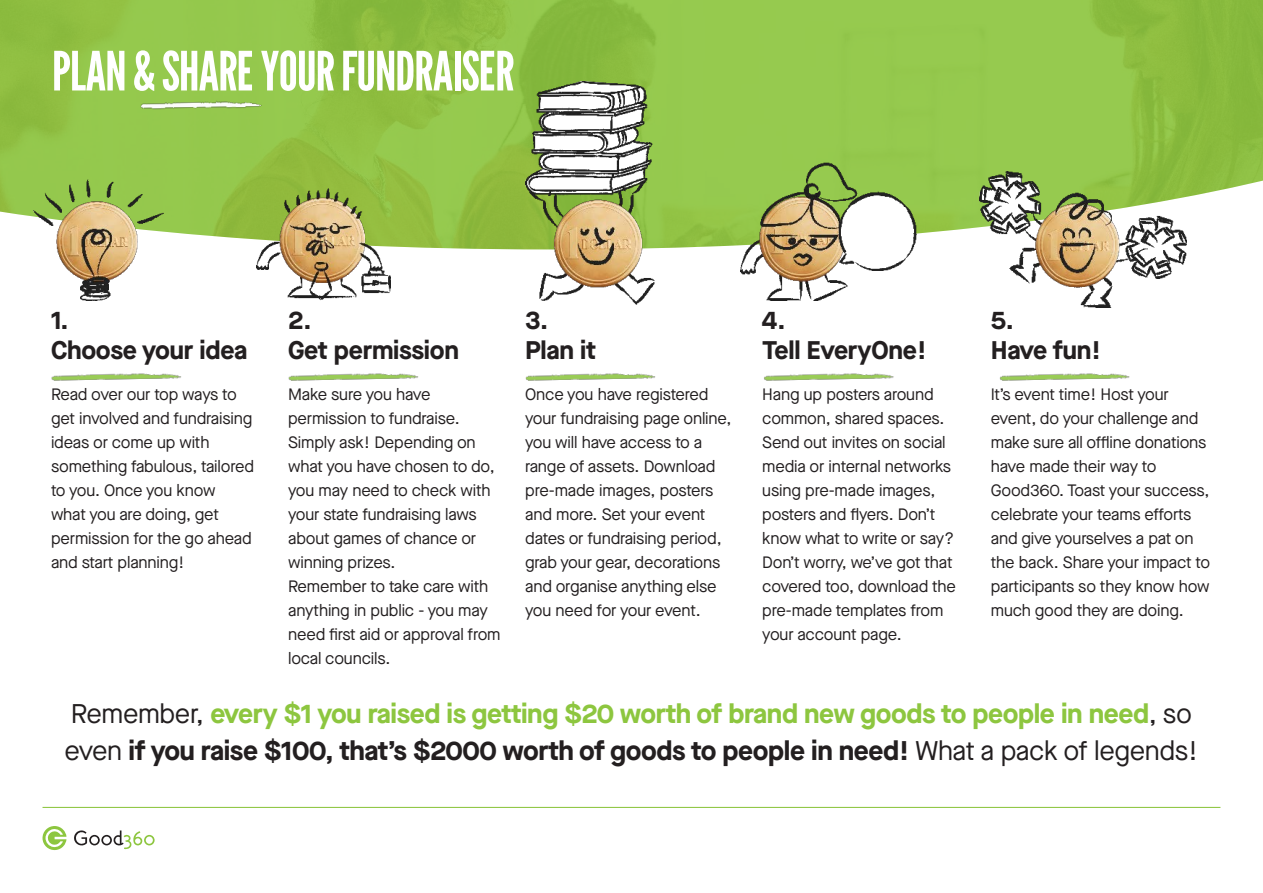
<style>
.page{position:relative;width:1263px;height:893px;background:#fff}
.page>*{position:absolute;margin:0;border:0;box-sizing:border-box;transform-origin:0 0}
.t1{font:54px "League Gothic";letter-spacing:-.02em;color:#fff}
.t2{font:700 27px/37.5px "Maison Neue";letter-spacing:-.015em;color:#8dc63f}
.t3{font:700 25.5px/30px "Maison Neue";letter-spacing:-.01em;color:#231f20}
.t4{font:16.5px/24px "Maison Neue";letter-spacing:-.01em;color:#231f20}
.s1{font-weight:400;color:#231f20}
.s2{color:#231f20}
</style>
<div class="page">
<svg style="left:42px;top:826px;width:24px;height:25px"></svg>
<svg style="left:74px;top:830px;width:81px;height:19px"></svg>
<hr style="left:43px;top:807px;width:1177px;height:1px;background:#8dc63f">
<img style="left:0;top:0;width:1263px;height:249px">
<img style="left:525px;top:81px;width:135px;height:224px">
<img style="left:980px;top:172px;width:206px;height:136px">
<img style="left:256px;top:179px;width:134px;height:121px">
<img style="left:51px;top:373px;width:130px;height:8px">
<img style="left:288px;top:373px;width:131px;height:8px">
<img style="left:525px;top:373px;width:131px;height:8px">
<img style="left:764px;top:373px;width:130px;height:8px">
<img style="left:999px;top:373px;width:131px;height:8px">
<img style="left:34px;top:179px;width:129px;height:122px">
<img style="left:140px;top:99px;width:124px;height:14px">
<img style="left:741px;top:162px;width:125px;height:138px">
<img style="left:838px;top:192px;width:78px;height:78px">
<h1 class="t1" style="left:52px;top:34px;width:464px">PLAN &amp; SHARE YOUR FUNDRAISER</h1>
<h3 class="t3" style="left:51px;top:305px;width:198px">1.<br>Choose your idea</h3>
<p class="t4" style="left:51px;top:382px;width:205px">Read over our top ways to get involved and fundraising ideas or come up with something fabulous, tailored to you. Once you know what you are doing, get permission for the go ahead and start planning!</p>
<h3 class="t3" style="left:288px;top:305px;width:172px">2.<br>Get permission</h3>
<p class="t4" style="left:288px;top:382px;width:214px">Make sure you have permission to fundraise.<br>Simply ask! Depending on what you have chosen to do, you may need to check with your state fundraising laws about games of chance or winning prizes.<br>Remember to take care with anything in public - you may need first aid or approval from local councils.</p>
<h3 class="t3" style="left:525px;top:305px;width:72px">3.<br>Plan it</h3>
<p class="t4" style="left:525px;top:382px;width:208px">Once you have registered your fundraising page online, you will have access to a range of assets. Download pre-made images, posters and more. Set your event dates or fundraising period, grab your gear, decorations and organise anything else you need for your event.</p>
<h3 class="t3" style="left:762px;top:305px;width:166px">4.<br>Tell EveryOne!</h3>
<p class="t4" style="left:762px;top:382px;width:195px">Hang up posters around common, shared spaces.<br>Send out invites on social media or internal networks using pre-made images, posters and flyers. Don’t know what to write or say?<br>Don’t worry, we’ve got that covered too, download the pre-made templates from your account page.</p>
<h3 class="t3" style="left:991px;top:305px;width:112px">5.<br>Have fun!</h3>
<p class="t4" style="left:991px;top:382px;width:221px">It’s event time! Host your event, do your challenge and make sure all offline donations have made their way to<br>Good360. Toast your success, celebrate your teams efforts and give yourselves a pat on the back. Share your impact to participants so they know how much good they are doing.</p>
<h2 class="t2" style="left:65px;top:694px;width:1135px"><span class="s1">Remember,</span> every $1 you raised is getting $20 worth of brand new goods to people in need<span class="s1">, so even</span> <span class="s2">if you raise $100, that’s $2000 worth of goods to people in need!</span> <span class="s1">What a pack of legends!</span></h2>
</div>
